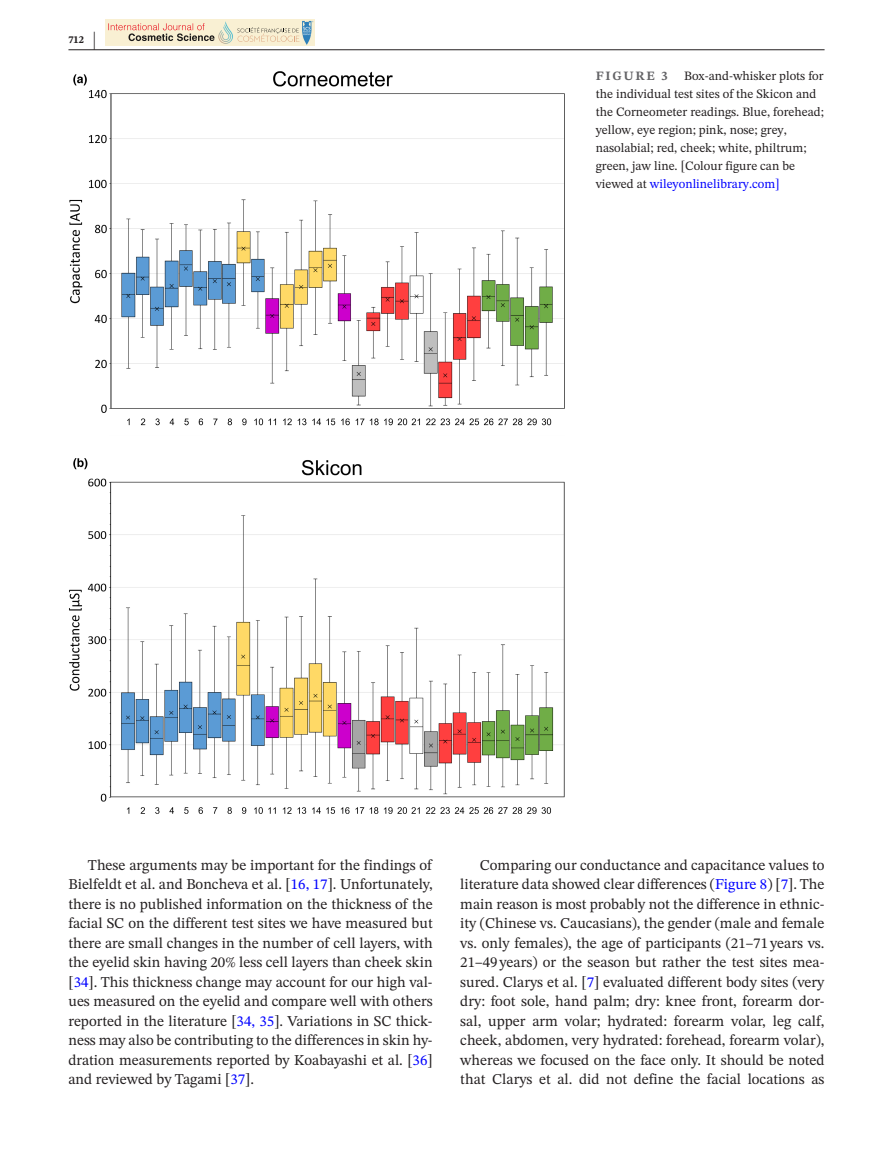
<style>
.page{position:relative;width:893px;height:1174px;background:#fff}
.page>*{position:absolute;margin:0;border:0;box-sizing:border-box;transform-origin:0 0}
.t1{font:15px/19.5px "STIX Two Text";color:#231f20;text-align:justify}
.t2{font:12.75px/18px "STIX Two Text";color:#231f20}
.t3{font:700 12.75px "STIX Two Text";letter-spacing:.14em;color:#636366}
.t4{font:700 10.5px "STIX Two Text";color:#231f20}
.s1{font-size:21px}
.s2{color:#00f}
</style>
<div class="page">
<hr style="left:68px;top:49px;width:756px;height:1px;background:#231f20">
<img style="left:105px;top:20px;width:210px;height:25px">
<svg style="left:108px;top:21px;width:192px;height:23px;background:#e5d7bd"></svg>
<img style="left:69px;top:71px;width:496px;height:743px">
<p class="t4" style="left:68px;top:32px;width:29px">712 <span class="s1">|</span></p>
<p class="t2" style="left:596px;top:66px;width:230px;text-indent:88px">Box-and-whisker plots for the individual test sites of the Skicon and the Corneometer readings. Blue, forehead; yellow, eye region; pink, nose; grey, nasolabial; red, cheek; white, philtrum; green, jaw line. [Colour figure can be viewed at <span class="s2">wileyonlinelibrary.com]</span></p>
<p class="t3" style="left:596px;top:66px;width:74px">FIGURE 3</p>
<p class="t1" style="left:68px;top:855px;width:366px;text-indent:20px">These arguments may be important for the findings of Bielfeldt et al. and Boncheva et al. [<span class="s2">16, 17</span>]. Unfortunately, there is no published information on the thickness of the facial SC on the different test sites we have measured but there are small changes in the number of cell layers, with the eyelid skin having 20% less cell layers than cheek skin [<span class="s2">34</span>]. This thickness change may account for our high val&shy;ues measured on the eyelid and compare well with others reported in the literature [<span class="s2">34, 35</span>]. Variations in SC thick&shy;ness may also be contributing to the differences in skin hy&shy;dration measurements reported by Koabayashi et al. [<span class="s2">36</span>] and reviewed by Tagami [<span class="s2">37</span>].</p>
<p class="t1" style="left:460px;top:855px;width:366px;text-indent:20px">Comparing our conductance and capacitance values to literature data showed clear differences (<span class="s2">Figure 8</span>) [<span class="s2">7</span>]. The main reason is most probably not the difference in ethnic&shy;ity (Chinese vs. Caucasians), the gender (male and female vs. only females), the age of participants (21–71 years vs.<br>21–49 years) or the season but rather the test sites mea&shy;sured. Clarys et al. [<span class="s2">7</span>] evaluated different body sites (very dry: foot sole, hand palm; dry: knee front, forearm dor&shy;sal, upper arm volar; hydrated: forearm volar, leg calf, cheek, abdomen, very hydrated: forehead, forearm volar), whereas we focused on the face only. It should be noted that Clarys et al. did not define the facial locations as</p>
</div>
